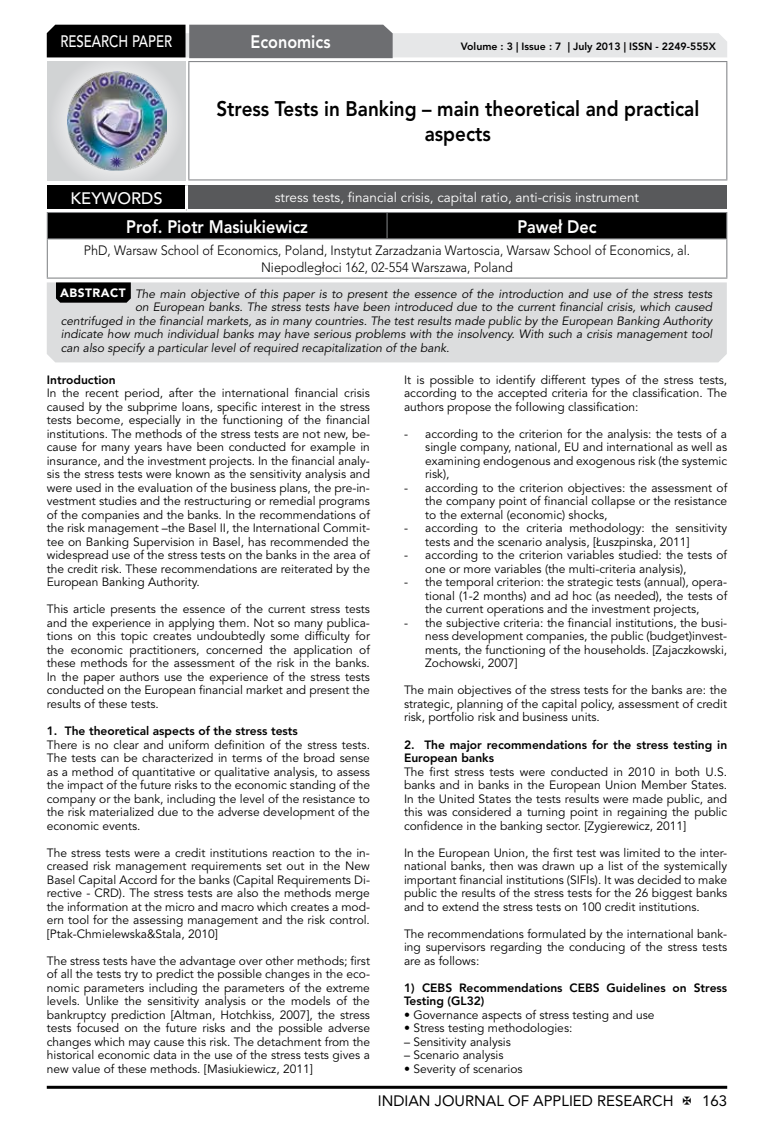
<style>
.page{position:relative;width:774px;height:1136px;background:#fff}
.page>*{position:absolute;margin:0;border:0;box-sizing:border-box;transform-origin:0 0}
.t1{font:800 21px/25.2px "Avenir LT Std";color:#000;text-align:center;scale:.9 1}
.t2{font:800 18px "Avenir LT Std";color:#fff;scale:.9 1}
.t3{font:500 16.5px "Avenir LT Std";color:#fff;scale:.8 1}
.t4{font:500 16.5px "Avenir LT Std";color:#fff}
.t5{font:15px "Avenir LT Std";color:#000}
.t6{font:300 13.5px/16.2px "Avenir LT Std";color:#000;text-align:center;scale:.94 1}
.t7{font:13.5px "Avenir LT Std";color:#fff}
.t8{font:12px/13.5px "Avenir LT Std";color:#000;text-align:justify}
.t9{font:italic 12px "Avenir LT Std";color:#000}
.t10{font:800 12px/13.5px "Avenir LT Std";color:#000}
.t11{font:800 10.5px "Avenir LT Std";color:#000}
.s1{font-weight:900;font-style:normal;color:#fff}
</style>
<div class="page">
<hr style="left:47px;top:1085px;width:680px;height:3px;background:#000">
<div style="left:48px;top:62px;width:137px;height:118px;background:linear-gradient(to right,#d9dadb,#d9dadb)"></div>
<img style="left:68px;top:71px;width:99px;height:100px">
<svg style="left:47px;top:25px;width:680px;height:33px;background:#979899"></svg>
<hr style="left:188px;top:61px;width:539px;height:1px;background:#808285">
<hr style="left:188px;top:62px;width:1px;height:117px;background:#808285">
<hr style="left:726px;top:62px;width:1px;height:117px;background:#808285">
<hr style="left:188px;top:179px;width:539px;height:1px;background:#808285">
<div style="left:47px;top:212px;width:680px;height:26px;background:#000"></div>
<hr style="left:47px;top:238px;width:340px;height:1px;background:#808285">
<hr style="left:47px;top:239px;width:1px;height:38px;background:#808285">
<hr style="left:387px;top:238px;width:340px;height:1px;background:#808285">
<hr style="left:726px;top:239px;width:1px;height:38px;background:#808285">
<hr style="left:47px;top:277px;width:340px;height:1px;background:#808285">
<hr style="left:387px;top:277px;width:340px;height:1px;background:#808285">
<div style="left:47px;top:185px;width:139px;height:25px;background:#000"></div>
<div style="left:186px;top:185px;width:541px;height:25px;background:#58595b"></div>
<hr style="left:185px;top:185px;width:3px;height:24px;background:#fff">
<hr style="left:47px;top:209px;width:139px;height:3px;background:#fff">
<hr style="left:186px;top:209px;width:541px;height:3px;background:#fff">
<div style="left:47px;top:282px;width:680px;height:80px;background:#dcddde"></div>
<svg style="left:56px;top:282px;width:75px;height:20px"></svg>
<h3 class="t3" style="left:60px;top:32px;width:139px">RESEARCH PAPER</h3>
<h2 class="t2" style="left:250px;top:31px;width:90px">Economics</h2>
<p class="t11" style="left:461px;top:41px;width:257px">Volume : 3 | Issue : 7 | July 2013 | ISSN - 2249-555X</p>
<h1 class="t1" style="left:216px;top:96px;width:538px">Stress Tests in Banking – main theoretical and practical aspects</h1>
<h3 class="t4" style="left:71px;top:189px;width:94px">KEYWORDS</h3>
<p class="t7" style="left:275px;top:189px;width:366px">stress tests, financial crisis, capital ratio, anti-crisis instrument</p>
<h2 class="t2" style="left:126px;top:215px;width:204px">Prof. Piotr Masiukiewicz</h2>
<h2 class="t2" style="left:517px;top:215px;width:90px">Paweł Dec</h2>
<p class="t6" style="left:84px;top:243px;width:646px">PhD, Warsaw School of Economics, Poland, Instytut Zarzadzania Wartoscia, Warsaw School of Economics, al.<br>Niepodległoci 162, 02-554 Warszawa, Poland</p>
<p class="t9" style="left:60px;top:287px;width:654px"><span class="s1">ABSTRACT</span> The main objective of this paper is to present the essence of the introduction and use of the stress tests</p>
<p class="t9" style="left:135px;top:300px;width:579px">on European banks. The stress tests have been introduced due to the current financial crisis, which caused</p>
<p class="t9" style="left:61px;top:314px;width:653px">centrifuged in the financial markets, as in many countries. The test results made public by the European Banking Authority</p>
<p class="t9" style="left:61px;top:327px;width:653px">indicate how much individual banks may have serious problems with the insolvency. With such a crisis management tool</p>
<p class="t9" style="left:61px;top:341px;width:390px">can also specify a particular level of required recapitalization of the bank.</p>
<p class="t10" style="left:47px;top:373px;width:70px">Introduction</p>
<p class="t8" style="left:47px;top:386px;width:325px">In the recent period, after the international financial crisis caused by the subprime loans, specific interest in the stress tests become, especially in the functioning of the financial institutions. The methods of the stress tests are not new, be&shy;cause for many years have been conducted for example in insurance, and the investment projects. In the financial analy&shy;sis the stress tests were known as the sensitivity analysis and were used in the evaluation of the business plans, the pre-in&shy;vestment studies and the restructuring or remedial programs of the companies and the banks. In the recommendations of the risk management –the Basel II, the International Commit&shy;tee on Banking Supervision in Basel, has recommended the widespread use of the stress tests on the banks in the area of the credit risk. These recommendations are reiterated by the European Banking Authority.</p>
<p class="t8" style="left:47px;top:602px;width:325px">This article presents the essence of the current stress tests and the experience in applying them. Not so many publica&shy;tions on this topic creates undoubtedly some difficulty for the economic practitioners, concerned the application of these methods for the assessment of the risk in the banks.<br>In the paper authors use the experience of the stress tests conducted on the European financial market and present the results of these tests.</p>
<p class="t10" style="left:47px;top:724px;width:253px">1. The theoretical aspects of the stress tests</p>
<p class="t8" style="left:47px;top:737px;width:325px">There is no clear and uniform definition of the stress tests.<br>The tests can be characterized in terms of the broad sense as a method of quantitative or qualitative analysis, to assess the impact of the future risks to the economic standing of the company or the bank, including the level of the resistance to the risk materialized due to the adverse development of the economic events.</p>
<p class="t8" style="left:47px;top:845px;width:325px">The stress tests were a credit institutions reaction to the in&shy;creased risk management requirements set out in the New Basel Capital Accord for the banks (Capital Requirements Di&shy;rective - CRD). The stress tests are also the methods merge the information at the micro and macro which creates a mod&shy;ern tool for the assessing management and the risk control. [Ptak-Chmielewska&amp;Stala, 2010]</p>
<p class="t8" style="left:47px;top:953px;width:325px">The stress tests have the advantage over other methods; first of all the tests try to predict the possible changes in the eco&shy;nomic parameters including the parameters of the extreme levels. Unlike the sensitivity analysis or the models of the bankruptcy prediction [Altman, Hotchkiss, 2007], the stress tests focused on the future risks and the possible adverse changes which may cause this risk. The detachment from the historical economic data in the use of the stress tests gives a new value of these methods. [Masiukiewicz, 2011]</p>
<p class="t8" style="left:404px;top:373px;width:325px">It is possible to identify different types of the stress tests, according to the accepted criteria for the classification. The authors propose the following classification:</p>
<p class="t8" style="left:425px;top:427px;width:303px;text-indent:-21px">- according to the criterion for the analysis: the tests of a single company, national, EU and international as well as examining endogenous and exogenous risk (the systemic risk),</p>
<p class="t8" style="left:425px;top:481px;width:303px;text-indent:-21px">- according to the criterion objectives: the assessment of the company point of financial collapse or the resistance to the external (economic) shocks,</p>
<p class="t8" style="left:425px;top:521px;width:303px;text-indent:-21px">- according to the criteria methodology: the sensitivity tests and the scenario analysis, [Łuszpinska, 2011]</p>
<p class="t8" style="left:425px;top:548px;width:303px;text-indent:-21px">- according to the criterion variables studied: the tests of one or more variables (the multi-criteria analysis),</p>
<p class="t8" style="left:425px;top:575px;width:303px;text-indent:-21px">- the temporal criterion: the strategic tests (annual), opera&shy;tional (1-2 months) and ad hoc (as needed), the tests of the current operations and the investment projects,</p>
<p class="t8" style="left:425px;top:616px;width:303px;text-indent:-21px">- the subjective criteria: the financial institutions, the busi&shy;ness development companies, the public (budget)invest&shy;ments, the functioning of the households. [Zajaczkowski, Zochowski, 2007]</p>
<p class="t8" style="left:404px;top:683px;width:325px">The main objectives of the stress tests for the banks are: the strategic, planning of the capital policy, assessment of credit risk, portfolio risk and business units.</p>
<p class="t10" style="left:404px;top:737px;width:325px">2. The major recommendations for the stress testing in<br>European banks</p>
<p class="t8" style="left:404px;top:764px;width:325px">The first stress tests were conducted in 2010 in both U.S. banks and in banks in the European Union Member States.<br>In the United States the tests results were made public, and this was considered a turning point in regaining the public confidence in the banking sector. [Zygierewicz, 2011]</p>
<p class="t8" style="left:404px;top:845px;width:325px">In the European Union, the first test was limited to the inter&shy;national banks, then was drawn up a list of the systemically important financial institutions (SIFIs). It was decided to make public the results of the stress tests for the 26 biggest banks and to extend the stress tests on 100 credit institutions.</p>
<p class="t8" style="left:404px;top:926px;width:325px">The recommendations formulated by the international bank&shy;ing supervisors regarding the conducing of the stress tests are as follows:</p>
<p class="t10" style="left:404px;top:980px;width:325px">1) CEBS Recommendations CEBS Guidelines on Stress<br>Testing (GL32)</p>
<p class="t8" style="left:404px;top:1007px;width:252px">• Governance aspects of stress testing and use</p>
<p class="t8" style="left:404px;top:1021px;width:170px">• Stress testing methodologies:</p>
<p class="t8" style="left:404px;top:1034px;width:108px">– Sensitivity analysis</p>
<p class="t8" style="left:404px;top:1048px;width:101px">– Scenario analysis</p>
<p class="t8" style="left:404px;top:1061px;width:120px">• Severity of scenarios</p>
<p class="t5" style="left:378px;top:1091px;width:297px">INDIAN JOURNAL OF APPLIED RESEARCH</p>
<p class="t5" style="left:702px;top:1091px;width:27px">163</p>
</div>
